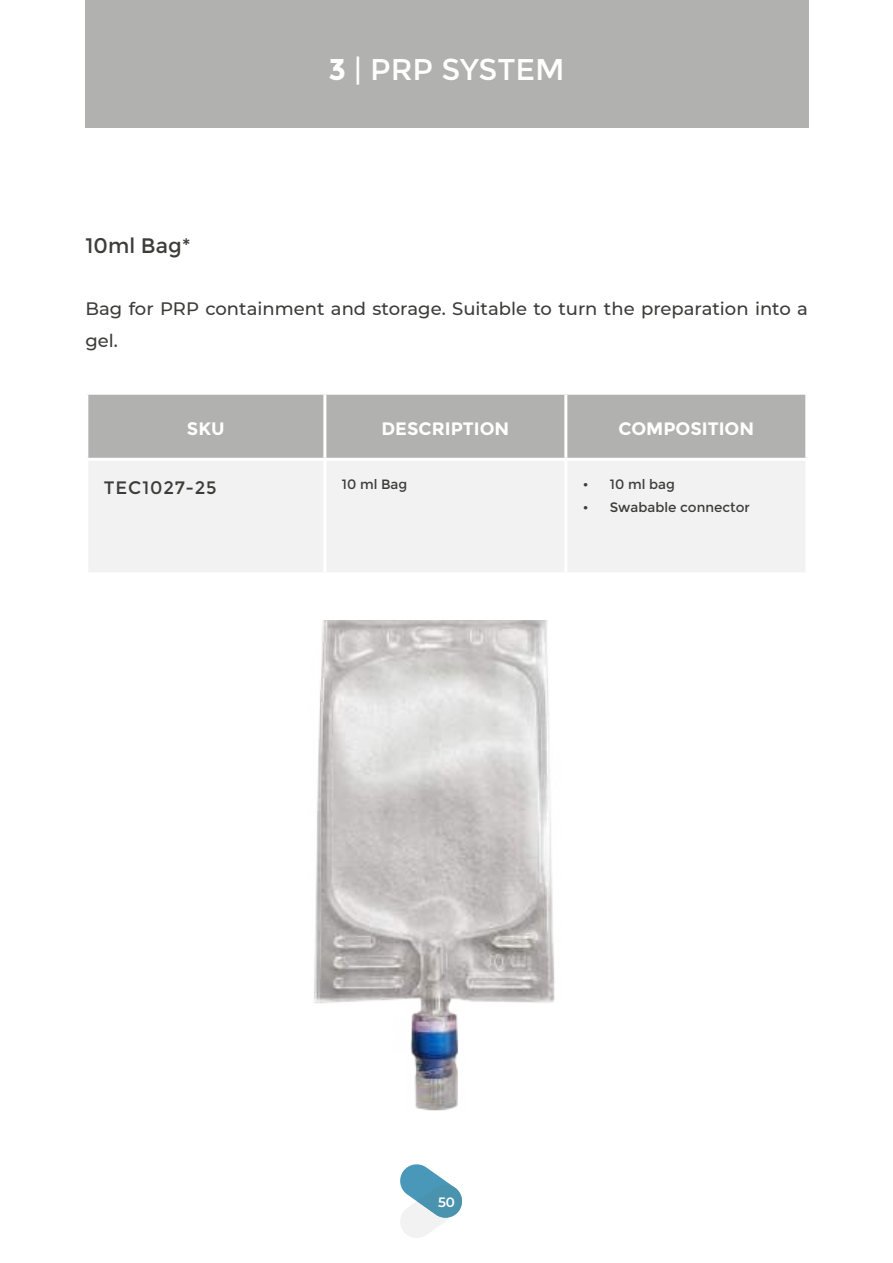
<style>
.page{position:relative;width:893px;height:1263px;background:#fff}
.page>*{position:absolute;margin:0;border:0;box-sizing:border-box;transform-origin:0 0}
.t1{font:30px "Montserrat";color:#fff}
.t2{font:21px "Montserrat";color:#3c3c3b}
.t3{font:500 18px/31.5px "Montserrat";color:#3c3c3b}
.t4{font:700 18px "Montserrat";color:#fff}
.t5{font:18px "Montserrat";letter-spacing:.05em;color:#3c3c3b}
.t6{font:13.5px "Montserrat";color:#3c3c3b}
.t7{font:600 13.5px "Montserrat";color:#fff}
.s1{font-weight:700}
</style>
<div class="page">
<svg style="left:400px;top:1164px;width:62px;height:74px"></svg>
<div style="left:88px;top:395px;width:717px;height:63px;background:#b1b1b0"></div>
<div style="left:89px;top:461px;width:716px;height:111px;background:#f2f2f2"></div>
<hr style="left:323px;top:395px;width:3px;height:63px;background:#fff">
<hr style="left:564px;top:395px;width:3px;height:63px;background:#fff">
<hr style="left:323px;top:461px;width:3px;height:111px;background:#fff">
<hr style="left:564px;top:461px;width:3px;height:111px;background:#fff">
<img style="left:314px;top:620px;width:241px;height:491px">
<div style="left:85px;top:0;width:723px;height:128px;background:#b1b1b0"></div>
<p class="t2" style="left:86px;top:235px;width:107px">10ml Bag*</p>
<h1 class="t1" style="left:328px;top:56px;width:238px"><span class="s1">3</span> | PRP SYSTEM</h1>
<p class="t3" style="left:85px;top:294px;width:724px">Bag for PRP containment and storage. Suitable to turn the preparation into a gel.</p>
<p class="t4" style="left:187px;top:421px;width:39px">SKU</p>
<p class="t4" style="left:381px;top:421px;width:129px">DESCRIPTION</p>
<p class="t4" style="left:618px;top:421px;width:137px">COMPOSITION</p>
<p class="t5" style="left:104px;top:479px;width:114px">TEC1027-25</p>
<p class="t6" style="left:342px;top:478px;width:67px">10 ml Bag</p>
<p class="t6" style="left:583px;top:478px;width:7px">ï</p>
<p class="t6" style="left:610px;top:478px;width:67px">10 ml bag</p>
<p class="t6" style="left:583px;top:501px;width:7px">ï</p>
<p class="t6" style="left:610px;top:501px;width:142px">Swabable connector</p>
<p class="t7" style="left:438px;top:1194px;width:18px">50</p>
</div>
